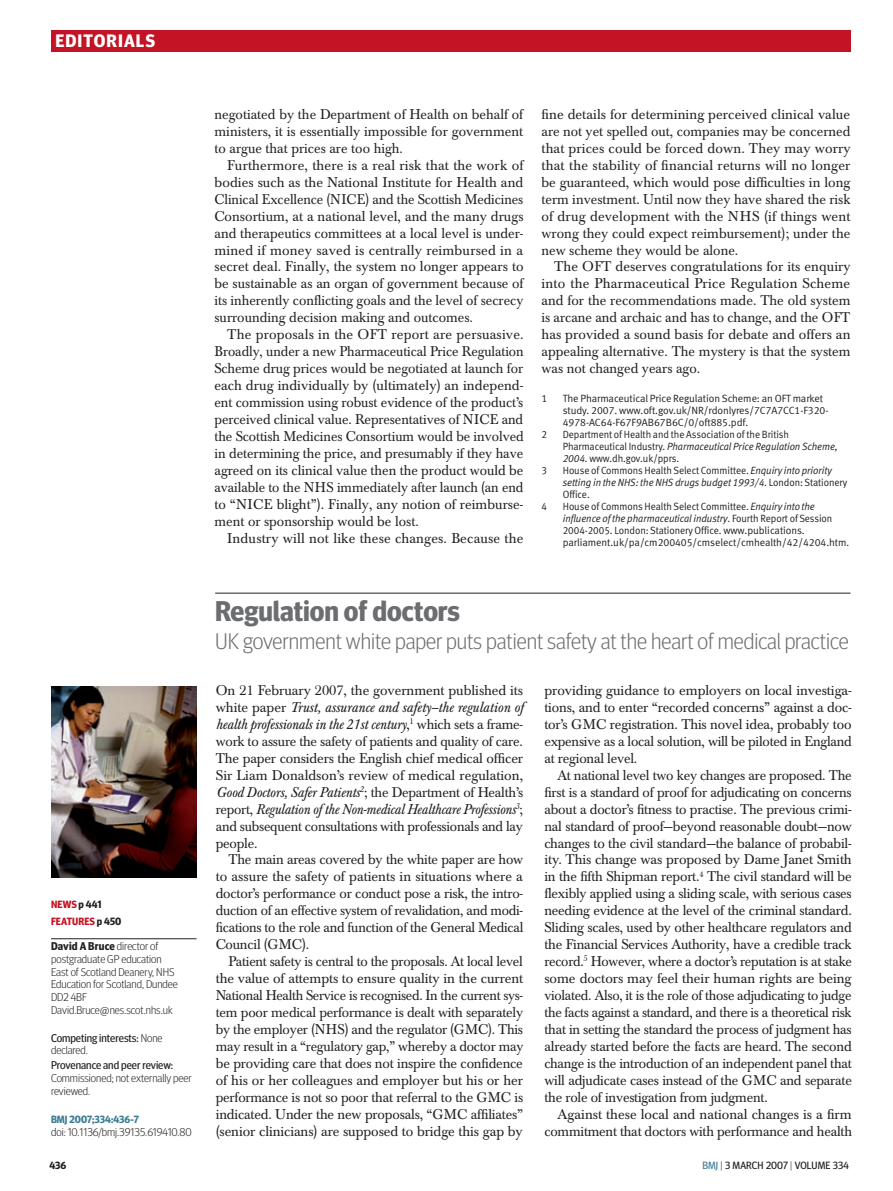
<style>
.page{position:relative;width:893px;height:1191px;background:#fff}
.page>*{position:absolute;margin:0;border:0;box-sizing:border-box;transform-origin:0 0}
.editorial_head_19{font:700 28.5px "Meta Headline OT";color:#6c6d70}
.intro_15{font:300 22.5px "Meta Headline OT";color:#6c6d70}
.t1{font:700 18px "Meta Headline OT";letter-spacing:.06em;color:#fff}
.body_indent{font:13.95px/17px "Baskerville BE";color:#231f20;text-align:justify}
.body{font:13.95px/17px "Baskerville BE";letter-spacing:-.02em;color:#231f20;text-align:justify}
.author_details{font:300 11.25px/12.8px "Meta Headline OT";color:#231f20}
.competing_interest{font:300 11.25px/12.8px "Meta Headline OT";color:#231f20}
.competing_interest-2{font:11.25px/12.8px "Meta Headline OT";color:#231f20}
.references{font:10.5px/12px "Meta Normal LF";letter-spacing:-.005em;color:#231f20;scale:.95 1}
.references-2{font:10.5px/12px "Meta Normal LF";letter-spacing:-.005em;color:#231f20}
.t2{font:10.5px "Meta Headline OT";letter-spacing:.01em;color:#231f20}
.page_ref{font:700 10.5px "Meta Headline OT";letter-spacing:.01em;color:#c41324}
.download_info_citat{font:700 10.5px "Meta Headline OT";color:#3c7b93}
.t3{font:700 10.5px "Meta Headline OT";color:#231f20}
.s1{color:#231f20}
.s2{font-weight:700}
.s3{font-weight:300}
.s4{font-weight:400}
.s5{font-style:italic}
.s6{color:#3c7b93}
</style>
<div class="page">
<div style="left:51px;top:30px;width:799px;height:21px;background:#c41324"></div>
<hr style="left:51px;top:938px;width:145px;height:1px;background:#231f20">
<hr style="left:215px;top:593px;width:635px;height:1px;background:#231f20">
<img style="left:51px;top:686px;width:145px;height:191px">
<p class="t1" style="left:55px;top:30px;width:101px">EDITORIALS</p>
<p class="page_ref" style="left:51px;top:897px;width:52px">NEWS <span class="s1">p 441</span></p>
<p class="page_ref" style="left:51px;top:914px;width:72px">FEATURES <span class="s1">p 450</span></p>
<p class="author_details" style="left:51px;top:939px;width:128px"><span class="s2">David A Bruce</span> director of postgraduate GP education<br>East of Scotland Deanery, NHS<br>Education for Scotland, Dundee<br>DD2 4BF<br>David.Bruce@nes.scot.nhs.uk</p>
<p class="competing_interest-2" style="left:51px;top:1031px;width:113px">Competing interests: <span class="s3">None declared.</span></p>
<p class="competing_interest" style="left:51px;top:1058px;width:142px"><span class="s4">Provenance and peer review:<br></span>Commissioned; not externally peer reviewed.</p>
<p class="download_info_citat" style="left:51px;top:1113px;width:89px">BMJ 2007;334:436-7</p>
<p class="author_details" style="left:51px;top:1125px;width:142px">doi: 10.1136/bmj.39135.619410.80</p>
<p class="body_indent" style="left:214px;top:106px;width:310px">negotiated by the Department of Health on behalf of ministers, it is essentially impossible for government to argue that prices are too high.</p>
<p class="body_indent" style="left:214px;top:157px;width:311px;text-indent:13px">Furthermore, there is a real risk that the work of bodies such as the National Institute for Health and Clinical Excellence (NICE) and the Scottish Medicines Consortium, at a national level, and the many drugs and therapeutics committees at a local level is under&shy;mined if money saved is centrally reimbursed in a secret deal. Finally, the system no longer appears to be sustainable as an organ of government because of its inherently conflicting goals and the level of secrecy surrounding decision making and outcomes.</p>
<p class="body_indent" style="left:214px;top:326px;width:311px;text-indent:13px">The proposals in the OFT report are persuasive.<br>Broadly, under a new Pharmaceutical Price Regulation Scheme drug prices would be negotiated at launch for each drug individually by (ultimately) an independ&shy;ent commission using robust evidence of the product’s perceived clinical value. Representatives of NICE and the Scottish Medicines Consortium would be involved in determining the price, and presumably if they have agreed on its clinical value then the product would be available to the NHS immediately after launch (an end to “NICE blight”). Finally, any notion of reimburse&shy;ment or sponsorship would be lost.</p>
<p class="body_indent" style="left:227px;top:530px;width:298px">Industry will not like these changes. Because the</p>
<p class="body_indent" style="left:541px;top:106px;width:311px">fine details for determining perceived clinical value are not yet spelled out, companies may be concerned that prices could be forced down. They may worry that the stability of financial returns will no longer be guaranteed, which would pose difficulties in long term investment. Until now they have shared the risk of drug development with the NHS (if things went wrong they could expect reimbursement); under the new scheme they would be alone.</p>
<p class="body_indent" style="left:541px;top:259px;width:311px;text-indent:13px">The OFT deserves congratulations for its enquiry into the Pharmaceutical Price Regulation Scheme and for the recommendations made. The old system is arcane and archaic and has to change, and the OFT has provided a sound basis for debate and offers an appealing alternative. The mystery is that the system was not changed years ago.</p>
<p class="references-2" style="left:541px;top:392px;width:7px">1</p>
<p class="references-2" style="left:563px;top:392px;width:267px">The Pharmaceutical Price Regulation Scheme: an OFT market study. 2007. www.oft.gov.uk/NR/rdonlyres/7C7A7CC1-F320-<br>4978-AC64-F67F9AB67B6C/0/oft885.pdf.</p>
<p class="references" style="left:541px;top:428px;width:7px">2</p>
<p class="references" style="left:563px;top:428px;width:291px">Department of Health and the Association of the British<br>Pharmaceutical Industry. <span class="s5">Pharmaceutical Price Regulation Scheme,<br>2004</span>. www.dh.gov.uk/pprs.</p>
<p class="references" style="left:541px;top:464px;width:7px">3</p>
<p class="references" style="left:563px;top:464px;width:301px">House of Commons Health Select Committee. <span class="s5">Enquiry into priority setting in the NHS: the NHS drugs budget 1993/4</span>. London: Stationery<br>Office.</p>
<p class="references" style="left:541px;top:500px;width:7px">4</p>
<p class="references" style="left:563px;top:500px;width:303px">House of Commons Health Select Committee. <span class="s5">Enquiry into the influence of the pharmaceutical industry</span>. Fourth Report of Session 2004-2005. London: Stationery Office. www.publications. parliament.uk/pa/cm200405/cmselect/cmhealth/42/4204.htm.</p>
<p class="editorial_head_19" style="left:215px;top:594px;width:246px">Regulation of doctors</p>
<p class="intro_15" style="left:215px;top:628px;width:635px">UK government white paper puts patient safety at the heart of medical practice</p>
<p class="body" style="left:216px;top:682px;width:309px">On 21 February 2007, the government published its white paper <span class="s5">Trust, assurance and safety–the regulation of health professionals in the 21st century</span>,<sup>1</sup> which sets a frame&shy;work to assure the safety of patients and quality of care.<br>The paper considers the English chief medical officer Sir Liam Donaldson’s review of medical regulation, <span class="s5">Good Doctors, Safer Patients</span><sup>2</sup>; the Department of Health’s report, <span class="s5">Regulation of the Non-medical Healthcare Professions</span><sup>3</sup>; and subsequent consultations with professionals and lay people.</p>
<p class="body_indent" style="left:216px;top:851px;width:309px;text-indent:13px">The main areas covered by the white paper are how to assure the safety of patients in situations where a doctor’s performance or conduct pose a risk, the intro&shy;duction of an effective system of revalidation, and modi&shy;fications to the role and function of the General Medical Council (GMC).</p>
<p class="body_indent" style="left:216px;top:953px;width:309px;text-indent:13px">Patient safety is central to the proposals. At local level the value of attempts to ensure quality in the current National Health Service is recognised. In the current sys&shy;tem poor medical performance is dealt with separately by the employer (NHS) and the regulator (GMC). This may result in a “regulatory gap,” whereby a doctor may be providing care that does not inspire the confidence of his or her colleagues and employer but his or her performance is not so poor that referral to the GMC is indicated. Under the new proposals, “GMC affiliates” (senior clinicians) are supposed to bridge this gap by</p>
<p class="body_indent" style="left:544px;top:682px;width:309px">providing guidance to employers on local investiga&shy;tions, and to enter “recorded concerns” against a doc&shy;tor’s GMC registration. This novel idea, probably too expensive as a local solution, will be piloted in England at regional level.</p>
<p class="body_indent" style="left:544px;top:767px;width:309px;text-indent:13px">At national level two key changes are proposed. The first is a standard of proof for adjudicating on concerns about a doctor’s fitness to practise. The previous crimi&shy;nal standard of proof—beyond reasonable doubt—now changes to the civil standard—the balance of probabil&shy;ity. This change was proposed by Dame Janet Smith in the fifth Shipman report.<sup>4</sup> The civil standard will be flexibly applied using a sliding scale, with serious cases needing evidence at the level of the criminal standard.<br>Sliding scales, used by other healthcare regulators and the Financial Services Authority, have a credible track record.<sup>5</sup> However, where a doctor’s reputation is at stake some doctors may feel their human rights are being violated. Also, it is the role of those adjudicating to judge the facts against a standard, and there is a theoretical risk that in setting the standard the process of judgment has already started before the facts are heard. The second change is the introduction of an independent panel that will adjudicate cases instead of the GMC and separate the role of investigation from judgment.</p>
<p class="body_indent" style="left:544px;top:1105px;width:309px;text-align:right">Against these local and national changes is a firm commitment that doctors with performance and health</p>
<p class="t3" style="left:49px;top:1159px;width:18px">436</p>
<p class="t2" style="left:702px;top:1159px;width:148px"><span class="s6">BMJ</span> <span class="s3">|</span> 3 March 2007 <span class="s3">|</span> Volume 334</p>
</div>
